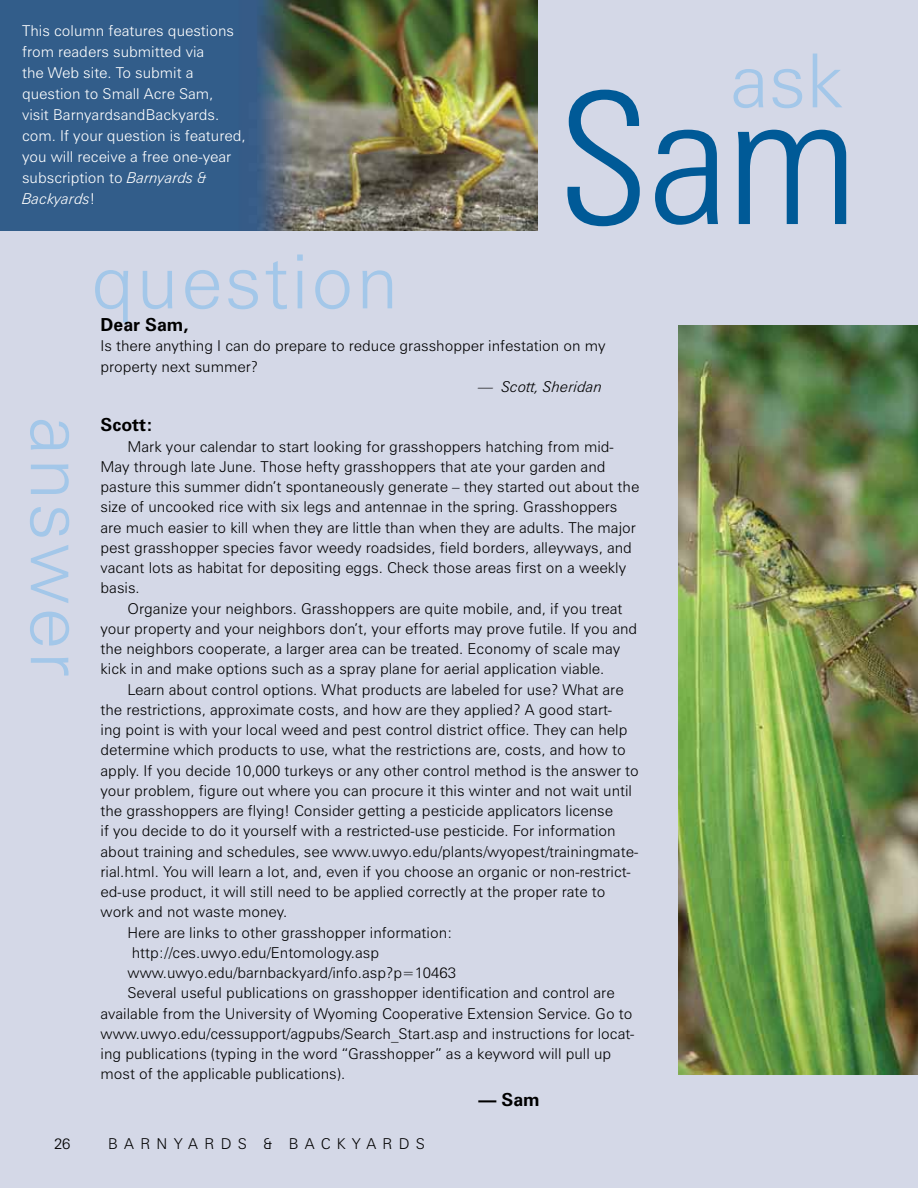
<style>
.page{position:relative;width:918px;height:1188px;background:#d4d8e7}
.page>*{position:absolute;margin:0;border:0;box-sizing:border-box;transform-origin:0 0}
.t1{font:300 condensed 183.6px "Zurich BT";color:#005a97}
.t2{font:300 74.7px "Zurich BT";letter-spacing:.03em;color:#a3c7e9}
.t3{font:700 18px "Zurich BT";color:#000}
.t4{font:300 15px/20.2px "Zurich BT";color:#000}
.t5{font:300 15px/21px "Zurich BT";color:#fff}
.t6{font:300 15px "Zurich BT";letter-spacing:.42em;color:#000}
.t7{font:italic 300 15px "Zurich BT";color:#000}
.s1{font-style:italic}
</style>
<div class="page">
<img style="left:0;top:0;width:537px;height:230px">
<img style="left:678px;top:325px;width:240px;height:749px">
<p class="t5" style="left:22px;top:20px;width:225px">This column features questions from readers submitted via<br>the Web site. To submit a question to Small Acre Sam,<br>visit BarnyardsandBackyards. com. If your question is featured, you will receive a free one-year subscription to <span class="s1">Barnyards &amp;<br>Backyards</span>!</p>
<h2 class="t2" style="left:730px;top:35px;width:115px">ask</h2>
<h1 class="t1" style="left:558px;top:47px;width:301px">Sam</h1>
<h2 class="t2" style="left:103px;top:416px;width:262px;rotate:90deg">answer</h2>
<h2 class="t2" style="left:91px;top:236px;width:309px">question</h2>
<p class="t3" style="left:101px;top:314px;width:89px">Dear Sam,</p>
<p class="t4" style="left:101px;top:336px;width:507px">Is there anything I can do prepare to reduce grasshopper infestation on my property next summer?</p>
<p class="t7" style="left:479px;top:377px;width:125px">— Scott, Sheridan</p>
<p class="t3" style="left:101px;top:414px;width:54px">Scott:</p>
<p class="t4" style="left:101px;top:436px;width:540px;text-indent:27px">Mark your calendar to start looking for grasshoppers hatching from mid-May through late June. Those hefty grasshoppers that ate your garden and pasture this summer didn’t spontaneously generate – they started out about the size of uncooked rice with six legs and antennae in the spring. Grasshoppers are much easier to kill when they are little than when they are adults. The major pest grasshopper species favor weedy roadsides, field borders, alleyways, and vacant lots as habitat for depositing eggs. Check those areas first on a weekly basis.</p>
<p class="t4" style="left:101px;top:598px;width:538px;text-indent:27px">Organize your neighbors. Grasshoppers are quite mobile, and, if you treat your property and your neighbors don’t, your efforts may prove futile. If you and the neighbors cooperate, a larger area can be treated. Economy of scale may kick in and make options such as a spray plane for aerial application viable.</p>
<p class="t4" style="left:128px;top:679px;width:498px">Learn about control options. What products are labeled for use? What are</p>
<p class="t4" style="left:101px;top:699px;width:513px">the restrictions, approximate costs, and how are they applied? A good start-</p>
<p class="t4" style="left:101px;top:720px;width:528px">ing point is with your local weed and pest control district office. They can help</p>
<p class="t4" style="left:101px;top:740px;width:527px">determine which products to use, what the restrictions are, costs, and how to</p>
<p class="t4" style="left:101px;top:760px;width:540px">apply. If you decide 10,000 turkeys or any other control method is the answer to</p>
<p class="t4" style="left:101px;top:780px;width:533px">your problem, figure out where you can procure it this winter and not wait until</p>
<p class="t4" style="left:101px;top:801px;width:514px">the grasshoppers are flying! Consider getting a pesticide applicators license</p>
<p class="t4" style="left:101px;top:821px;width:517px">if you decide to do it yourself with a restricted-use pesticide. For information</p>
<p class="t4" style="left:101px;top:841px;width:539px">about training and schedules, see www.uwyo.edu/plants/wyopest/trainingmate-</p>
<p class="t4" style="left:101px;top:861px;width:532px">rial.html. You will learn a lot, and, even if you choose an organic or non-restrict-</p>
<p class="t4" style="left:101px;top:882px;width:506px">ed-use product, it will still need to be applied correctly at the proper rate to</p>
<p class="t4" style="left:101px;top:902px;width:188px">work and not waste money.</p>
<p class="t4" style="left:128px;top:922px;width:327px">Here are links to other grasshopper information:</p>
<p class="t4" style="left:132px;top:942px;width:249px">http://ces.uwyo.edu/E ntomology.asp</p>
<p class="t4" style="left:128px;top:963px;width:330px">www.uwyo.edu/barnbackyard/info.asp?p=10463</p>
<p class="t4" style="left:128px;top:983px;width:489px">Several useful publications on grasshopper identification and control are</p>
<p class="t4" style="left:101px;top:1003px;width:533px">available from the University of Wyoming Cooperative Extension Service. Go to</p>
<p class="t4" style="left:101px;top:1023px;width:535px">www.uwyo.edu/cessupport/agpubs/Search_Start.asp and instructions for locat-</p>
<p class="t4" style="left:101px;top:1044px;width:512px">ing publications (typing in the word “Grasshopper” as a keyword will pull up</p>
<p class="t4" style="left:101px;top:1064px;width:246px">most of the applicable publications).</p>
<p class="t3" style="left:479px;top:1089px;width:63px">— Sam</p>
<p class="t4" style="left:54px;top:1134px;width:18px">26</p>
<p class="t4" style="left:108px;top:1134px;width:46px">BARN</p>
<p class="t6" style="left:174px;top:1135px;width:253px">YAR DS &amp; BACKYAR DS</p>
</div>
